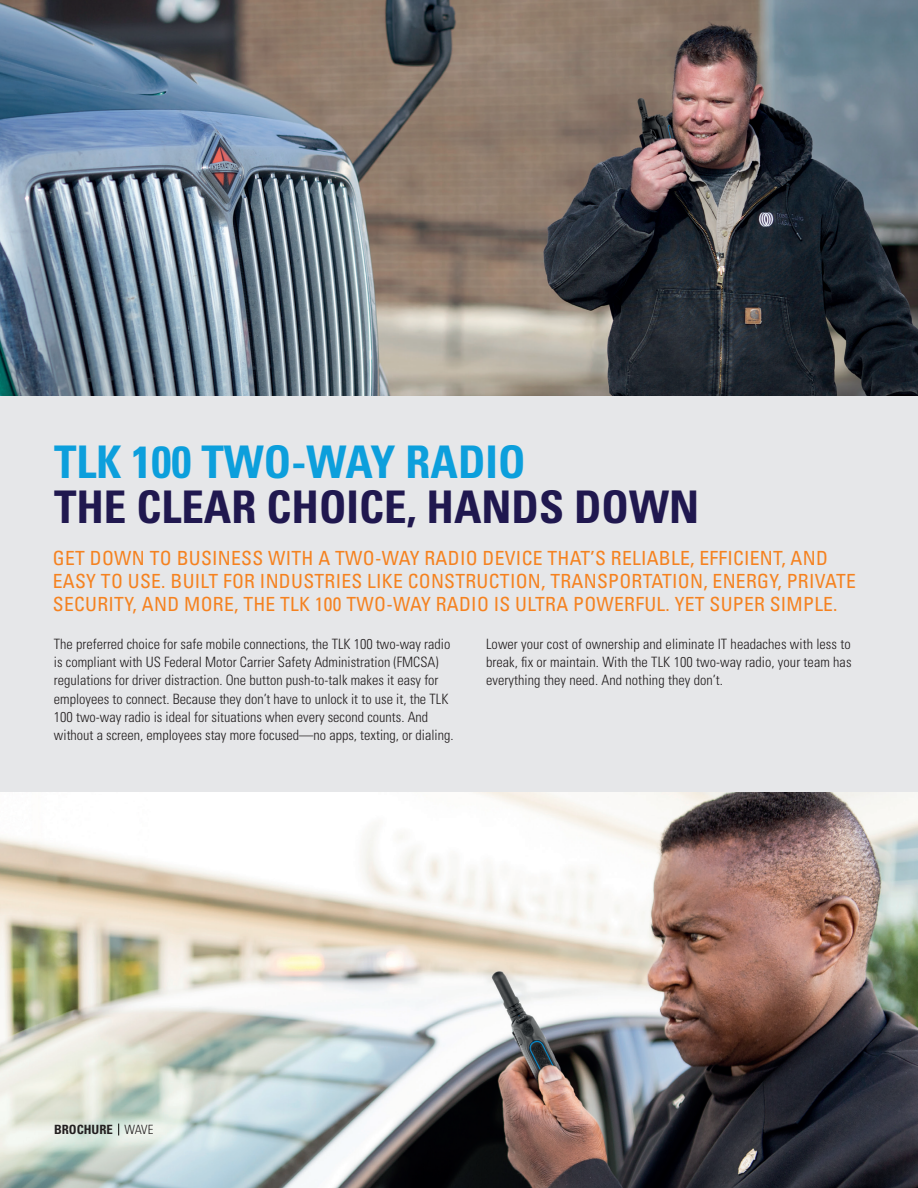
<style>
.page{position:relative;width:918px;height:1188px;background:#fff}
.page>*{position:absolute;margin:0;border:0;box-sizing:border-box;transform-origin:0 0}
.t1{font:700 condensed 45px/45px "Univers LT Std";color:#20184f}
.t2{font:condensed 19.5px/23.2px "Univers LT Std";letter-spacing:.015em;color:#f58220}
.t3{font:300 condensed 14.25px/18.3px "Univers LT Std";color:#231f20}
.t4{font:700 condensed 12.75px "Univers LT Std";color:#231f20}
.s1{color:#0c9fdc}
.s2{font-weight:300}
</style>
<div class="page">
<div style="left:0;top:396px;width:918px;height:396px;background:#e6e7e9"></div>
<img style="left:0;top:792px;width:918px;height:396px">
<img style="left:0;top:0;width:918px;height:395px">
<p class="t1" style="left:54px;top:439px;width:647px"><span class="s1">TLK 100 TWO-WAY RADIO<br></span>THE CLEAR CHOICE, HANDS DOWN</p>
<p class="t2" style="left:53px;top:546px;width:804px">GET DOWN TO BUSINESS WITH A TWO-WAY RADIO DEVICE THAT’S RELIABLE, EFFICIENT, AND<br>EASY TO USE. BUILT FOR INDUSTRIES LIKE CONSTRUCTION, TRANSPORTATION, ENERGY, PRIVATE<br>SECURITY, AND MORE, THE TLK 100 TWO-WAY RADIO IS ULTRA POWERFUL. YET SUPER SIMPLE.</p>
<p class="t3" style="left:54px;top:634px;width:401px">The preferred choice for safe mobile connections, the TLK 100 two-way radio is compliant with US Federal Motor Carrier Safety Administration (FMCSA) regulations for driver distraction. One button push-to-talk makes it easy for employees to connect. Because they don’t have to unlock it to use it, the TLK 100 two-way radio is ideal for situations when every second counts. And without a screen, employees stay more focused—no apps, texting, or dialing.</p>
<p class="t3" style="left:486px;top:634px;width:367px;text-align:justify">Lower your cost of ownership and eliminate IT headaches with less to break, fix or maintain. With the TLK 100 two-way radio, your team has everything they need. And nothing they don’t.</p>
<p class="t4" style="left:54px;top:1122px;width:101px">BROCHURE <span class="s2">WAVE</span></p>
</div>
